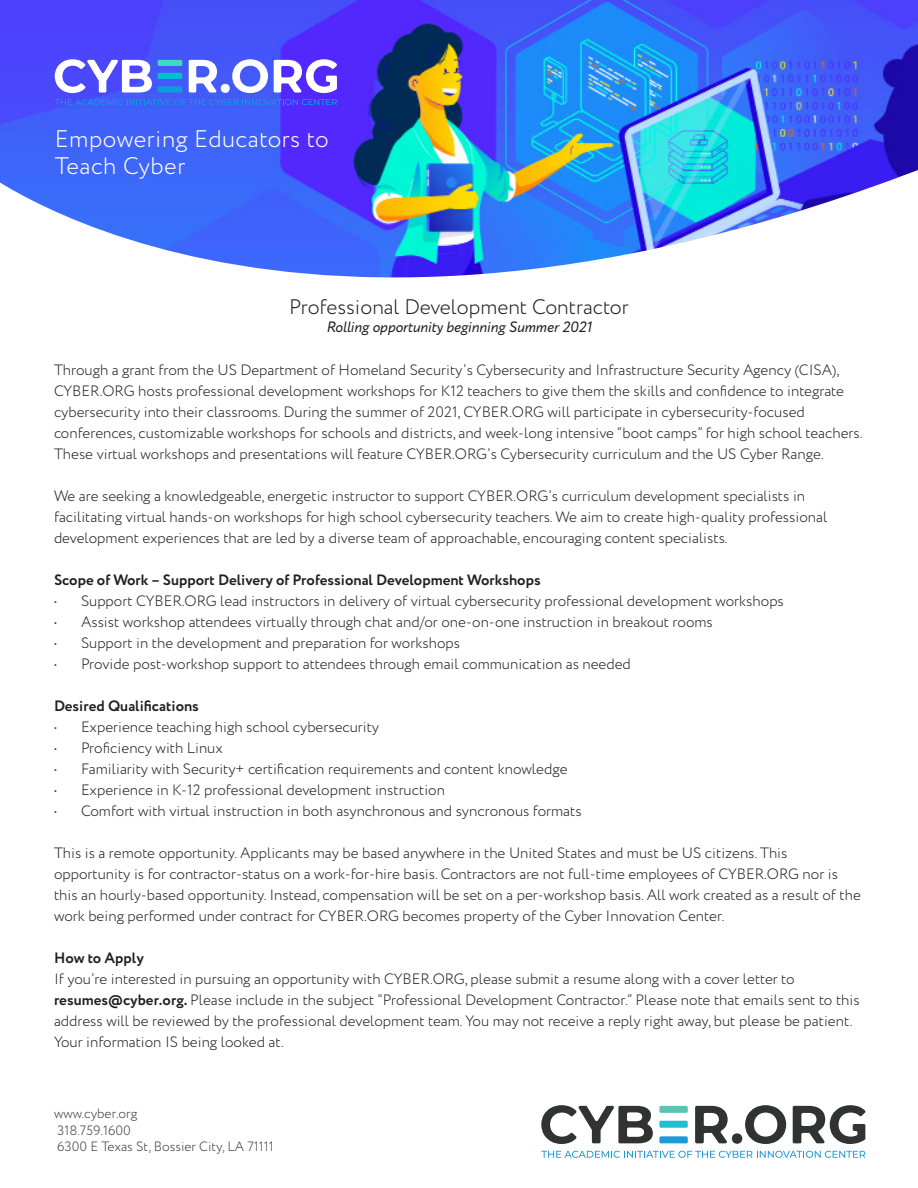
<style>
.page{position:relative;width:918px;height:1188px;background:#fff}
.page>*{position:absolute;margin:0;border:0;box-sizing:border-box;transform-origin:0 0}
.t1{font:300 24px/27px "Circe";letter-spacing:.02em;color:#fff}
.t2{font:300 21px "Circe";color:#231f20}
.t3{font:300 15px/21px "Circe";color:#231f20}
.t4{font:700 15px "Circe";color:#231f20}
.t5{font:italic 15px "Circe";color:#231f20}
.t6{font:300 13.5px "Circe";color:#3e3e3f}
.s1{font-weight:700}
</style>
<div class="page">
<img style="left:0;top:0;width:918px;height:164px">
<div style="left:158px;top:60px;width:24px;height:6px;background:#3cdbc0"></div>
<div style="left:158px;top:73px;width:24px;height:6px;background:#00c1d4"></div>
<div style="left:158px;top:86px;width:24px;height:7px;background:#0d9ddb"></div>
<svg style="left:55px;top:59px;width:97px;height:34px"></svg>
<svg style="left:189px;top:59px;width:79px;height:34px"></svg>
<svg style="left:274px;top:59px;width:63px;height:34px"></svg>
<svg style="left:55px;top:99px;width:282px;height:6px;background:#3367f0"></svg>
<svg style="left:0;top:164px;width:918px;height:114px"></svg>
<div style="left:659px;top:1106px;width:29px;height:7px;background:#5cc3b4;border-radius:2px"></div>
<div style="left:659px;top:1121px;width:29px;height:7px;background:#20bed2;border-radius:2px"></div>
<div style="left:659px;top:1136px;width:29px;height:7px;background:#199bd8;border-radius:2px"></div>
<svg style="left:541px;top:1105px;width:112px;height:39px"></svg>
<svg style="left:695px;top:1105px;width:91px;height:39px"></svg>
<svg style="left:793px;top:1105px;width:73px;height:39px"></svg>
<svg style="left:541px;top:1151px;width:324px;height:7px"></svg>
<p class="t1" style="left:55px;top:126px;width:275px">Empowering Educators to<br>Teach Cyber</p>
<p class="t2" style="left:289px;top:293px;width:341px">Professional Development Contractor</p>
<p class="t5" style="left:326px;top:317px;width:267px">Rolling opportunity beginning Summer 2021</p>
<p class="t3" style="left:54px;top:360px;width:810px">Through a grant from the US Department of Homeland Security’s Cybersecurity and Infrastructure Security Agency (CISA), CYBER.ORG hosts professional development workshops for K12 teachers to give them the skills and confidence to integrate cybersecurity into their classrooms. During the summer of 2021, CYBER.ORG will participate in cybersecurity-focused conferences, customizable workshops for schools and districts, and week-long intensive “boot camps” for high school teachers.<br>These virtual workshops and presentations will feature CYBER.ORG’s Cybersecurity curriculum and the US Cyber Range.</p>
<p class="t3" style="left:54px;top:486px;width:775px">We are seeking a knowledgeable, energetic instructor to support CYBER.ORG’s curriculum development specialists in facilitating virtual hands-on workshops for high school cybersecurity teachers. We aim to create high-quality professional development experiences that are led by a diverse team of approachable, encouraging content specialists.</p>
<p class="t4" style="left:54px;top:570px;width:488px">Scope of Work – Support Delivery of Professional Development Workshops</p>
<p class="t3" style="left:54px;top:591px;width:731px">• Support CYBER.ORG lead instructors in delivery of virtual cybersecurity professional development workshops</p>
<p class="t3" style="left:54px;top:612px;width:660px">• Assist workshop attendees virtually through chat and/or one-on-one instruction in breakout rooms</p>
<p class="t3" style="left:54px;top:633px;width:408px">• Support in the development and preparation for workshops</p>
<p class="t3" style="left:54px;top:654px;width:578px">• Provide post-workshop support to attendees through email communication as needed</p>
<p class="t4" style="left:54px;top:696px;width:146px">Desired Qualifications</p>
<p class="t3" style="left:54px;top:717px;width:327px">• Experience teaching high school cybersecurity</p>
<p class="t3" style="left:54px;top:738px;width:170px">• Proficiency with Linux</p>
<p class="t3" style="left:54px;top:759px;width:515px">• Familiarity with Security+ certification requirements and content knowledge</p>
<p class="t3" style="left:54px;top:780px;width:393px">• Experience in K-12 professional development instruction</p>
<p class="t3" style="left:54px;top:801px;width:529px">• Comfort with virtual instruction in both asynchronous and syncronous formats</p>
<p class="t3" style="left:54px;top:843px;width:808px">This is a remote opportunity. Applicants may be based anywhere in the United States and must be US citizens. This opportunity is for contractor-status on a work-for-hire basis. Contractors are not full-time employees of CYBER.ORG nor is this an hourly-based opportunity. Instead, compensation will be set on a per-workshop basis. All work created as a result of the work being performed under contract for CYBER.ORG becomes property of the Cyber Innovation Center.</p>
<p class="t4" style="left:54px;top:948px;width:91px">How to Apply</p>
<p class="t3" style="left:54px;top:969px;width:807px">If you’re interested in pursuing an opportunity with CYBER.ORG, please submit a resume along with a cover letter to <span class="s1">resumes@cyber.org.</span> Please include in the subject “Professional Development Contractor.” Please note that emails sent to this address will be reviewed by the professional development team. You may not receive a reply right away, but please be patient.<br>Your information IS being looked at.</p>
<p class="t6" style="left:54px;top:1105px;width:85px">www.cyber.org</p>
<p class="t6" style="left:57px;top:1121px;width:75px">318.759.1600</p>
<p class="t6" style="left:57px;top:1138px;width:218px">6300 E Texas St, Bossier City, LA 71111</p>
</div>
